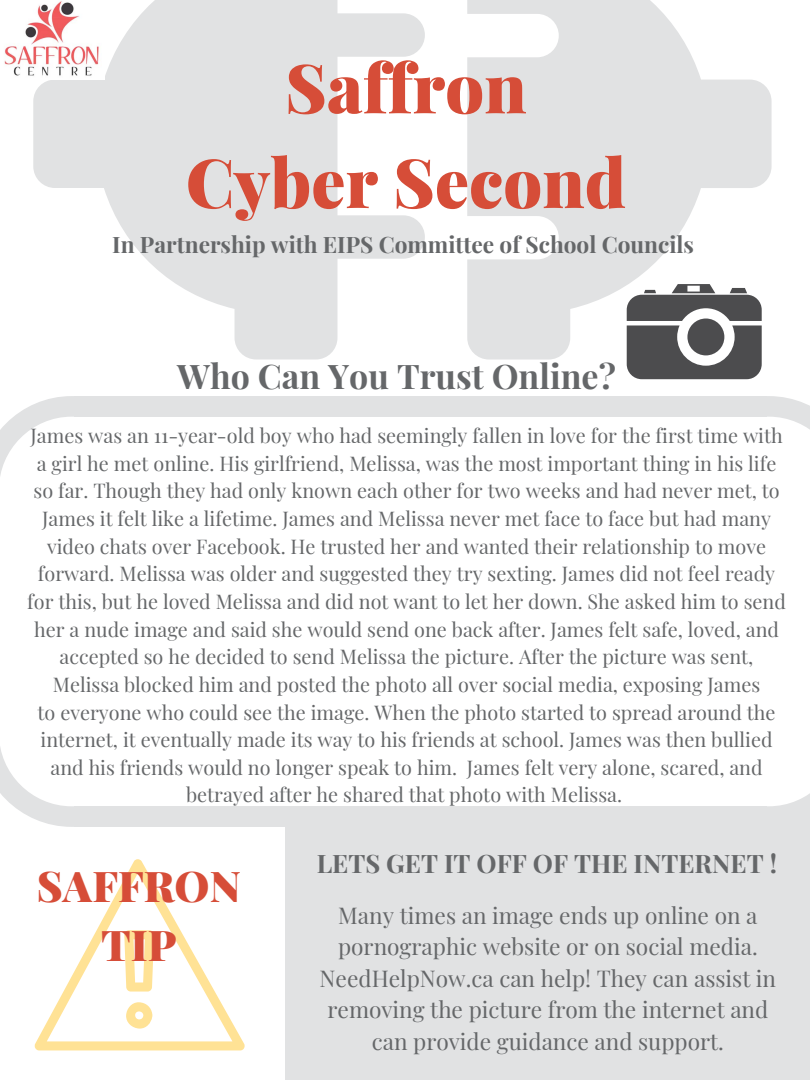
<style>
.page{position:relative;width:810px;height:1080px;background:#fff}
.page>*{position:absolute;margin:0;border:0;box-sizing:border-box;transform-origin:0 0}
.t1{font:900 67.94px/94.7px "Playfair Display";color:#d64d38;text-align:center}
.t2{font:900 42.44px/59.1px "Playfair Display";color:#d64d38;text-align:center}
.t3{font:700 33.94px "Playfair Display";color:#656769}
.t4{font:700 25.44px "Playfair Display";color:#656769}
.t5{font:22.62px/31.4px "Playfair Display";color:#656769;text-align:center}
.t6{font:700 22.62px "Playfair Display";color:#656769}
.t7{font:19.81px/27.6px "Playfair Display";color:#656769;text-align:center}
</style>
<div class="page">
<svg style="left:33px;top:0;width:739px;height:360px;fill:#e1e2e3"></svg>
<img style="left:4px;top:0;width:100px;height:79px">
<svg style="left:0;top:396px;width:74px;height:80px"></svg>
<svg style="left:767px;top:396px;width:43px;height:34px"></svg>
<div style="left:74px;top:396px;width:693px;height:21px;background:#e1e2e3"></div>
<div style="left:74px;top:806px;width:693px;height:21px;background:#e1e2e3"></div>
<svg style="left:0;top:747px;width:74px;height:80px"></svg>
<svg style="left:767px;top:793px;width:43px;height:20px"></svg>
<svg style="left:35px;top:859px;width:210px;height:191px"></svg>
<svg style="left:126px;top:1002px;width:26px;height:27px"></svg>
<svg style="left:124px;top:930px;width:30px;height:62px"></svg>
<div style="left:285px;top:813px;width:525px;height:267px;background:#e1e2e3"></div>
<svg style="left:627px;top:284px;width:135px;height:95px"></svg>
<h1 class="t1" style="left:186px;top:38px;width:442px">Saffron<br>Cyber Second</h1>
<p class="t6" style="left:112px;top:229px;width:583px">In Partnership with EIPS Committee of School Councils</p>
<h3 class="t3" style="left:177px;top:352px;width:440px">Who Can You Trust Online?</h3>
<p class="t7" style="left:27px;top:421px;width:760px">James was an 11-year-old boy who had seemingly fallen in love for the first time with a girl he met online. His girlfriend, Melissa, was the most important thing in his life so far. Though they had only known each other for two weeks and had never met, to James it felt like a lifetime. James and Melissa never met face to face but had many video chats over Facebook. He trusted her and wanted their relationship to move forward. Melissa was older and suggested they try sexting. James did not feel ready for this, but he loved Melissa and did not want to let her down. She asked him to send her a nude image and said she would send one back after. James felt safe, loved, and accepted so he decided to send Melissa the picture. After the picture was sent, Melissa blocked him and posted the photo all over social media, exposing James<br>to everyone who could see the image. When the photo started to spread around the internet, it eventually made its way to his friends at school. James was then bullied and his friends would no longer speak to him. James felt very alone, scared, and betrayed after he shared that photo with Melissa.</p>
<h2 class="t2" style="left:37px;top:855px;width:205px">SAFFRON<br>TIP</h2>
<p class="t4" style="left:317px;top:846px;width:462px">LETS GET IT OFF OF THE INTERNET !</p>
<p class="t5" style="left:320px;top:899px;width:458px">Many times an image ends up online on a pornographic website or on social media.<br>NeedHelpNow.ca can help! They can assist in removing the picture from the internet and can provide guidance and support.</p>
</div>
